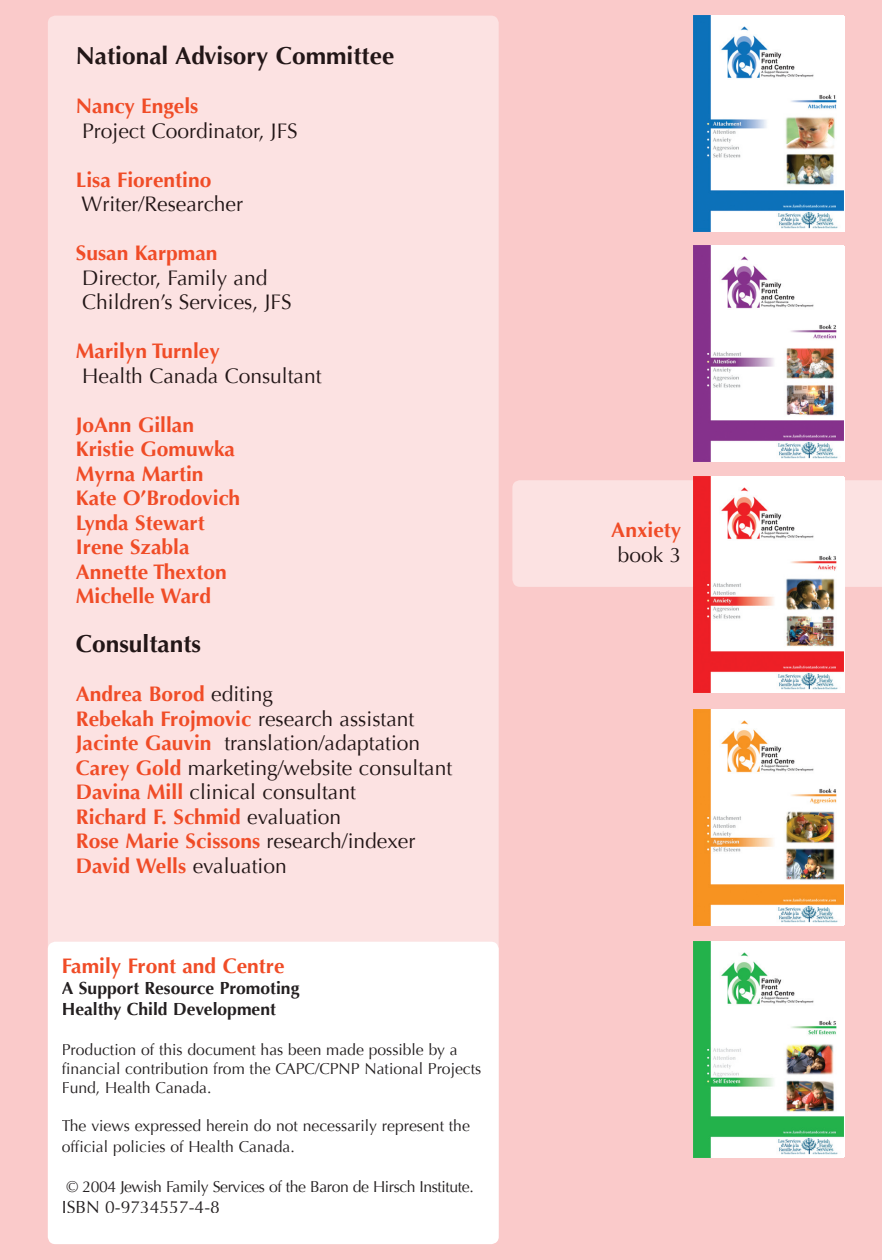
<style>
.page{position:relative;width:882px;height:1260px;background:#facaca}
.page>*{position:absolute;margin:0;border:0;box-sizing:border-box;transform-origin:0 0}
.t1{font:700 24.5px "Optima";color:#221617}
.t2{font:21px/24.5px "Optima";color:#221617}
.t3{font:700 21px/24.5px "Optima";color:#f04c27}
.t4{font:700 17.5px/21px "Optima";color:#231f20}
.t5{font:17.5px "Optima";color:#231f20}
.t6{font:15.75px/18.9px "Optima";color:#231f20}
.t7{font:15.75px "Optima";letter-spacing:-.025em;color:#231f20}
.s1{font-weight:700;color:#f04c27}
</style>
<div class="page">
<div style="left:48px;top:16px;width:451px;height:1228px;background:#fce2e2;border-radius:8px"></div>
<div style="left:512px;top:480px;width:370px;height:107px;background:#fce2e2"></div>
<div style="left:619px;top:546px;width:60px;height:16px;background:#fce2e2"></div>
<img style="left:694px;top:16px;width:149px;height:216px">
<img style="left:694px;top:942px;width:149px;height:215px">
<img style="left:694px;top:709px;width:149px;height:216px">
<img style="left:694px;top:246px;width:149px;height:216px">
<img style="left:694px;top:477px;width:149px;height:216px">
<div style="left:48px;top:942px;width:451px;height:302px;background:#fff;border-radius:8px"></div>
<p class="t1" style="left:76px;top:42px;width:320px">National Advisory Committee</p>
<p class="t3" style="left:76px;top:94px;width:124px">Nancy Engels</p>
<p class="t2" style="left:82px;top:119px;width:217px">Project Coordinator, JFS</p>
<p class="t3" style="left:76px;top:168px;width:137px">Lisa Fiorentino</p>
<p class="t2" style="left:81px;top:192px;width:163px">Writer/Researcher</p>
<p class="t3" style="left:76px;top:241px;width:143px">Susan Karpman</p>
<p class="t2" style="left:82px;top:266px;width:211px">Director, Family and<br>Children’s Services, JFS</p>
<p class="t3" style="left:76px;top:339px;width:145px">Marilyn Turnley</p>
<p class="t2" style="left:82px;top:364px;width:241px">Health Canada Consultant</p>
<p class="t3" style="left:76px;top:413px;width:166px">JoAnn Gillan<br>Kristie Gomuwka<br>Myrna Martin<br>Kate O’Brodovich<br>Lynda Stewart<br>Irene Szabla<br>Annette Thexton<br>Michelle Ward</p>
<p class="t1" style="left:76px;top:630px;width:127px">Consultants</p>
<p class="t2" style="left:76px;top:682px;width:378px"><span class="s1">Andrea Borod</span> editing<br><span class="s1">Rebekah Frojmovic</span> research assistant <span class="s1">Jacinte Gauvin</span> translation/adaptation <span class="s1">Carey Gold</span> marketing/website consultant <span class="s1">Davina Mill</span> clinical consultant<br><span class="s1">Richard F. Schmid</span> evaluation<br><span class="s1">Rose Marie Scissons</span> research/indexer <span class="s1">David Wells</span> evaluation</p>
<p class="t3" style="left:62px;top:954px;width:224px">Family Front and Centre</p>
<p class="t4" style="left:62px;top:978px;width:239px">A Support Resource Promoting<br>Healthy Child Development</p>
<p class="t6" style="left:62px;top:1041px;width:421px">Production of this document has been made possible by a financial contribution from the CAPC/CPNP National Projects<br>Fund, Health Canada.</p>
<p class="t6" style="left:62px;top:1115px;width:410px;line-height:21px">The views expressed herein do not necessarily represent the official policies of Health Canada.</p>
<p class="t7" style="left:67px;top:1177px;width:409px">© 2004 Jewish Family Services of the Baron de Hirsch Institute.</p>
<p class="t5" style="left:62px;top:1197px;width:160px">ISBN 0-9734557-4-8</p>
<p class="t3" style="left:611px;top:518px;width:72px">Anxiety</p>
<p class="t2" style="left:618px;top:543px;width:65px">book 3</p>
</div>
